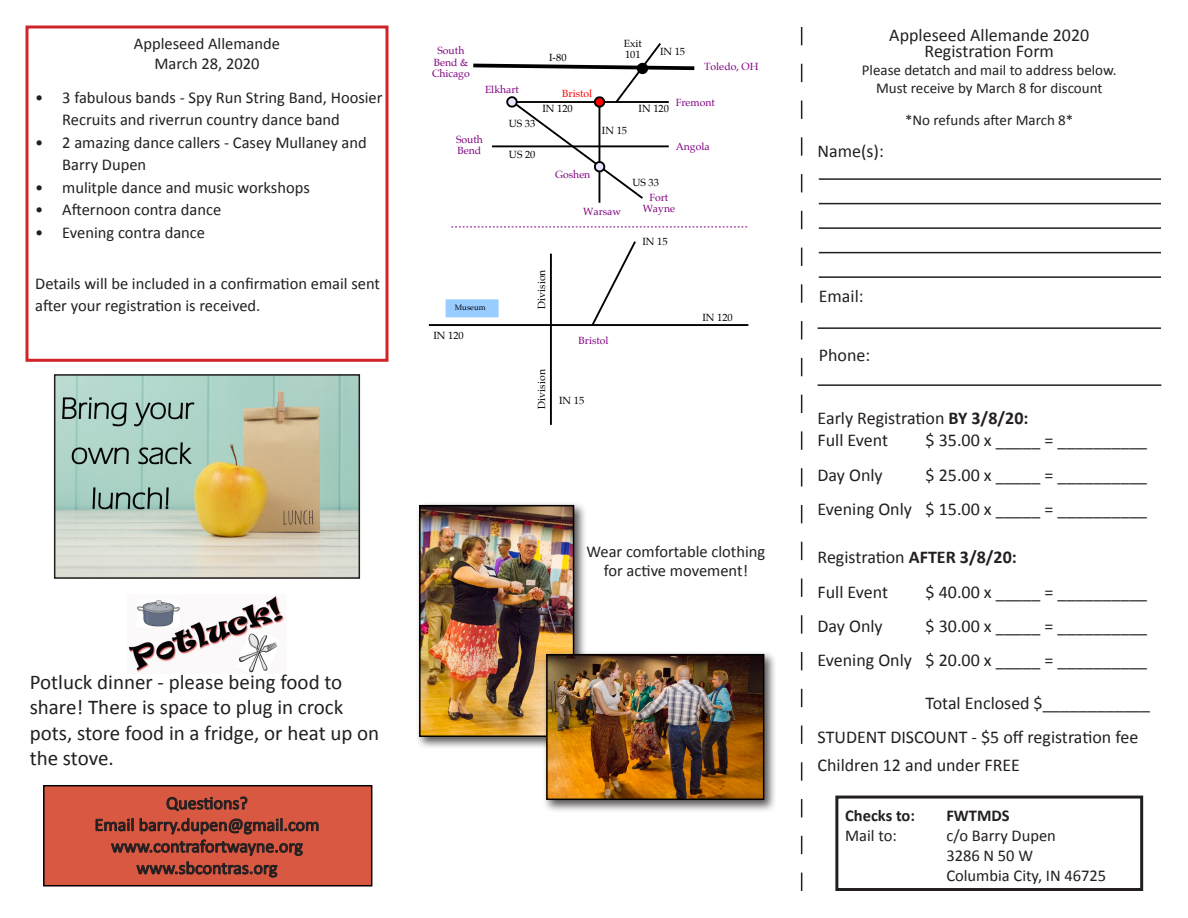
<style>
.page{position:relative;width:1188px;height:918px;background:#fff}
.page>*{position:absolute;margin:0;border:0;box-sizing:border-box;transform-origin:0 0}
.t1{font:21px/25.2px "Calibri";color:#231f20}
.t2{font:18px "Calibri";color:#231f20}
.t3{font:16.5px/22.5px "Calibri";color:#231f20}
.t4{font:700 16.5px "Calibri";color:#231f20}
.t5{font:15px "Calibri";color:#231f20}
.t6{font:10.5px/11.6px "Palatino";letter-spacing:-.005em;color:#000}
.t7{font:10.5px/11.4px "Palatino";color:#800080;text-align:center}
.t8{font:10.5px "Palatino";color:#f00}
.t9{font:7.8px "Palatino";letter-spacing:-.005em;color:#000}
.s1{color:#800080}
.s2{font-weight:700}
</style>
<div class="page">
<hr style="left:819px;top:178px;width:342px;height:2px;background:#231f20">
<hr style="left:819px;top:276px;width:342px;height:2px;background:#231f20">
<hr style="left:819px;top:252px;width:342px;height:1px;background:#231f20">
<hr style="left:819px;top:227px;width:342px;height:2px;background:#231f20">
<hr style="left:819px;top:203px;width:342px;height:1px;background:#231f20">
<hr style="left:818px;top:327px;width:343px;height:2px;background:#231f20">
<hr style="left:818px;top:384px;width:343px;height:2px;background:#231f20">
<div style="left:26px;top:26px;width:362px;height:336px;border:3px solid #d1232a"></div>
<div style="left:835px;top:796px;width:308px;height:95px;border:3px solid #231f20"></div>
<div style="left:416px;top:501px;width:171px;height:249px;background:#231f20;opacity:.75"></div>
<img style="left:422px;top:508px;width:149px;height:226px">
<div style="left:419px;top:505px;width:155px;height:232px;border:2px solid #000"></div>
<div style="left:543px;top:650px;width:235px;height:163px;background:#231f20;opacity:.75"></div>
<img style="left:549px;top:657px;width:212px;height:140px">
<div style="left:546px;top:654px;width:218px;height:146px;border:2px solid #000"></div>
<div style="left:43px;top:785px;width:329px;height:101px;background:#d95842;border:2px solid #000"></div>
<svg style="left:801px;top:27px;width:1px;height:864px"></svg>
<svg style="left:592px;top:241px;width:44px;height:83px"></svg>
<hr style="left:429px;top:324px;width:319px;height:2px;background:#000">
<svg style="left:446px;top:299px;width:53px;height:18px"></svg>
<svg style="left:451px;top:227px;width:296px;height:1px"></svg>
<hr style="left:599px;top:102px;width:1px;height:101px;background:#000">
<hr style="left:550px;top:254px;width:2px;height:171px;background:#000">
<svg style="left:473px;top:43px;width:222px;height:158px"></svg>
<svg style="left:95px;top:796px;width:224px;height:82px"></svg>
<img style="left:128px;top:596px;width:156px;height:77px">
<img style="left:57px;top:377px;width:300px;height:199px">
<div style="left:54px;top:374px;width:306px;height:205px;border:2px solid #231f20"></div>
<p class="t3" style="left:134px;top:33px;width:148px">Appleseed Allemande</p>
<p class="t3" style="left:155px;top:53px;width:106px">March 28, 2020</p>
<p class="t3" style="left:62px;top:86px;width:322px;text-indent:-27px">• 3 fabulous bands - Spy Run String Band, Hoosier<br>Recruits and riverrun country dance band</p>
<p class="t3" style="left:62px;top:131px;width:306px;text-indent:-27px">• 2 amazing dance callers - Casey Mullaney and<br>Barry Dupen</p>
<p class="t3" style="left:35px;top:176px;width:276px">• mulitple dance and music workshops</p>
<p class="t3" style="left:35px;top:198px;width:188px">• Afternoon contra dance</p>
<p class="t3" style="left:35px;top:221px;width:171px">• Evening contra dance</p>
<p class="t3" style="left:35px;top:272px;width:346px">Details will be included in a confirmation email sent after your registration is received.</p>
<p class="t7" style="left:432px;top:46px;width:39px">South<br>Bend &amp;<br>Chicago</p>
<p class="t7" style="left:485px;top:84px;width:35px">Elkhart</p>
<p class="t6" style="left:549px;top:53px;width:19px">I-80</p>
<p class="t8" style="left:562px;top:89px;width:32px">Bristol</p>
<p class="t6" style="left:542px;top:104px;width:32px">IN 120</p>
<p class="t6" style="left:509px;top:119px;width:28px">US 33</p>
<p class="t7" style="left:456px;top:135px;width:28px;text-align:left">South<br>Bend</p>
<p class="t6" style="left:509px;top:149px;width:28px">US 20</p>
<p class="t7" style="left:555px;top:169px;width:37px">Goshen</p>
<p class="t6" style="left:624px;top:38px;width:20px">Exit<br>101</p>
<p class="t6" style="left:660px;top:47px;width:27px">IN 15</p>
<p class="t7" style="left:704px;top:62px;width:56px">Toledo, OH</p>
<p class="t6" style="left:602px;top:126px;width:27px">IN 15</p>
<p class="t7" style="left:676px;top:98px;width:41px">Fremont</p>
<p class="t6" style="left:639px;top:104px;width:32px">IN 120</p>
<p class="t7" style="left:676px;top:142px;width:35px">Angola</p>
<p class="t6" style="left:650px;top:176px;width:20px;line-height:14.5px;text-indent:-17px">US 33<br><span class="s1">Fort</span></p>
<p class="t7" style="left:583px;top:206px;width:40px">Warsaw</p>
<p class="t7" style="left:643px;top:204px;width:34px">Wayne</p>
<p class="t9" style="left:455px;top:304px;width:32px">Museum</p>
<p class="t6" style="left:433px;top:330px;width:32px">IN 120</p>
<p class="t6" style="left:537px;top:309px;width:41px;rotate:-90deg">Division</p>
<p class="t6" style="left:537px;top:409px;width:41px;rotate:-90deg">Division</p>
<p class="t7" style="left:579px;top:335px;width:32px">Bristol</p>
<p class="t6" style="left:559px;top:395px;width:27px">IN 15</p>
<p class="t6" style="left:642px;top:237px;width:27px">IN 15</p>
<p class="t6" style="left:702px;top:313px;width:32px">IN 120</p>
<p class="t1" style="left:30px;top:670px;width:351px">Potluck dinner - please being food to share! There is space to plug in crock pots, store food in a fridge, or heat up on the stove.</p>
<p class="t2" style="left:166px;top:792px;width:83px">Questions?</p>
<p class="t2" style="left:95px;top:813px;width:226px">Email barry.dupen@gmail.com</p>
<p class="t2" style="left:111px;top:835px;width:193px">www.contrafortwayne.org</p>
<p class="t2" style="left:136px;top:856px;width:143px">www.sbcontras.org</p>
<p class="t3" style="left:586px;top:541px;width:180px;line-height:19.8px;text-align:center">Wear comfortable clothing for active movement!</p>
<p class="t2" style="left:889px;top:23px;width:201px">Appleseed Allemande 2020</p>
<p class="t2" style="left:925px;top:40px;width:131px">Registration Form</p>
<p class="t5" style="left:862px;top:61px;width:256px">Please detatch and mail to address below.</p>
<p class="t5" style="left:876px;top:79px;width:228px">Must receive by March 8 for discount</p>
<p class="t5" style="left:905px;top:110px;width:170px">*No refunds after March 8*</p>
<p class="t2" style="left:818px;top:139px;width:68px">Name(s):</p>
<p class="t2" style="left:819px;top:284px;width:46px">Email:</p>
<p class="t2" style="left:819px;top:344px;width:53px">Phone:</p>
<p class="t2" style="left:818px;top:407px;width:212px">Early Registration <span class="s2">BY 3/8/20:</span></p>
<p class="t2" style="left:818px;top:429px;width:72px">Full Event</p>
<p class="t2" style="left:926px;top:429px;width:223px">$ 35.00 x _____ = __________</p>
<p class="t2" style="left:818px;top:463px;width:67px">Day Only</p>
<p class="t2" style="left:926px;top:463px;width:223px">$ 25.00 x _____ = __________</p>
<p class="t2" style="left:818px;top:497px;width:331px">Evening Only $ 15.00 x _____ = __________</p>
<p class="t2" style="left:818px;top:546px;width:201px">Registration <span class="s2">AFTER 3/8/20:</span></p>
<p class="t2" style="left:818px;top:580px;width:72px">Full Event</p>
<p class="t2" style="left:926px;top:580px;width:223px">$ 40.00 x _____ = __________</p>
<p class="t2" style="left:818px;top:614px;width:67px">Day Only</p>
<p class="t2" style="left:926px;top:614px;width:223px">$ 30.00 x _____ = __________</p>
<p class="t2" style="left:818px;top:649px;width:331px">Evening Only $ 20.00 x _____ = __________</p>
<p class="t2" style="left:926px;top:692px;width:226px">Total Enclosed $____________</p>
<p class="t2" style="left:818px;top:726px;width:322px">STUDENT DISCOUNT - $5 off registration fee</p>
<p class="t2" style="left:818px;top:754px;width:204px">Children 12 and under FREE</p>
<p class="t4" style="left:845px;top:805px;width:71px">Checks to:</p>
<p class="t4" style="left:946px;top:805px;width:65px">FWTMDS</p>
<p class="t3" style="left:845px;top:824px;width:53px">Mail to:</p>
<p class="t3" style="left:946px;top:824px;width:111px">c/o Barry Dupen</p>
<p class="t3" style="left:946px;top:844px;width:88px">3286 N 50 W</p>
<p class="t3" style="left:946px;top:864px;width:161px">Columbia City, IN 46725</p>
</div>
